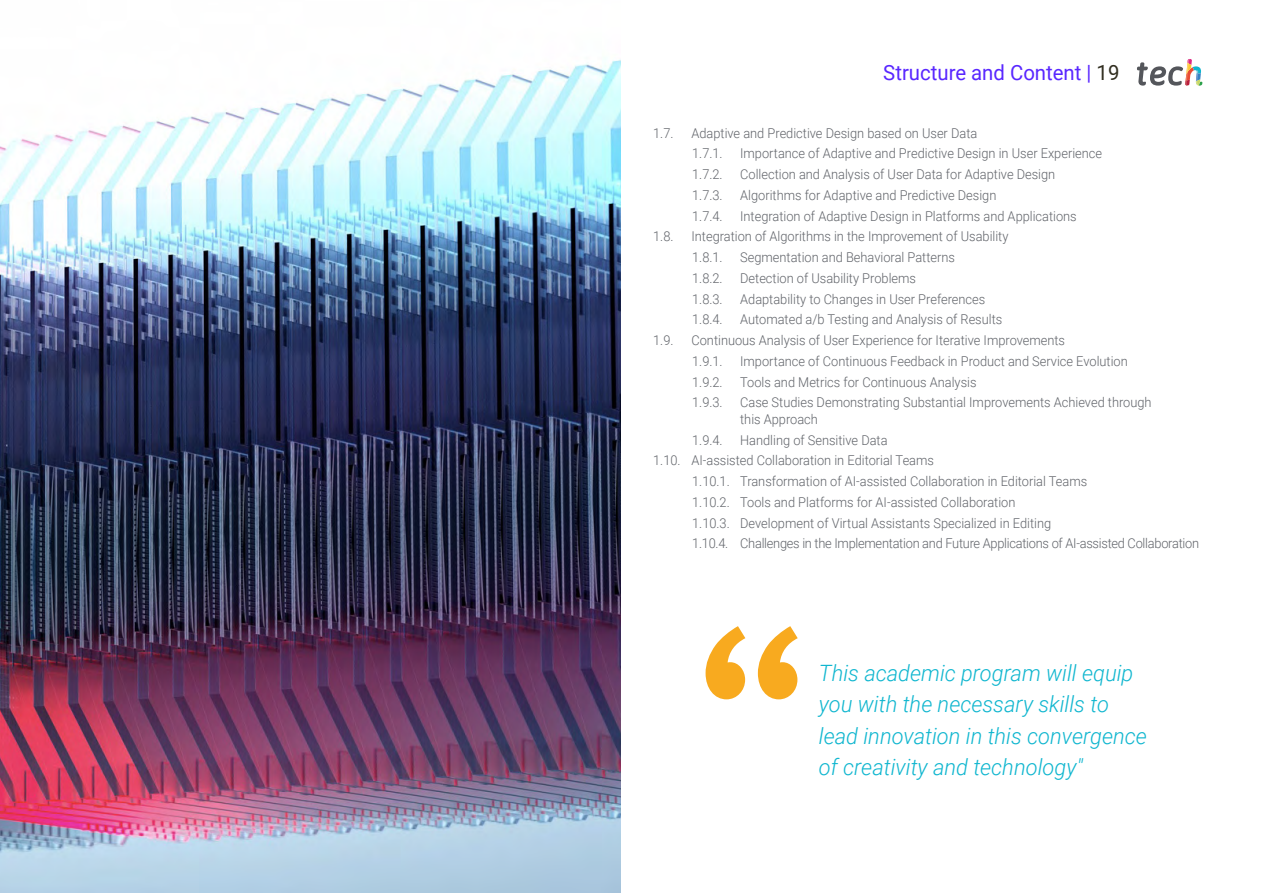
<style>
.page{position:relative;width:1263px;height:893px;background:#fff}
.page>*{position:absolute;margin:0;border:0;box-sizing:border-box;transform-origin:0 0}
.t1{font:italic 300 22.5px/31.5px "Roboto";color:#0fb6cf}
.t2{font:21px "Roboto";color:#5927ff}
.t3{font:300 13.5px/20.7px "Roboto";color:#61646a;scale:.95 1}
.t4{font:300 13.5px "Roboto";letter-spacing:-.02em;color:#61646a;scale:.95 1}
.s1{color:#312e20}
</style>
<div class="page">
<img style="left:0;top:59px;width:621px;height:834px">
<svg style="left:705px;top:626px;width:93px;height:73px"></svg>
<svg style="left:1137px;top:59px;width:65px;height:27px"></svg>
<h2 class="t2" style="left:883px;top:57px;width:238px">Structure and Content | <span class="s1">19</span></h2>
<p class="t3" style="left:653px;top:122px;width:23px">1.7.</p>
<p class="t3" style="left:691px;top:122px;width:302px">Adaptive and Predictive Design based on User Data<br>1.7.1.</p>
<p class="t3" style="left:740px;top:143px;width:382px">Importance of Adaptive and Predictive Design in User Experience</p>
<p class="t3" style="left:692px;top:164px;width:34px">1.7.2.</p>
<p class="t3" style="left:740px;top:164px;width:333px">Collection and Analysis of User Data for Adaptive Design</p>
<p class="t3" style="left:692px;top:184px;width:34px">1.7.3.</p>
<p class="t3" style="left:740px;top:184px;width:271px">Algorithms for Adaptive and Predictive Design</p>
<p class="t3" style="left:692px;top:205px;width:34px">1.7.4.</p>
<p class="t3" style="left:740px;top:205px;width:356px">Integration of Adaptive Design in Platforms and Applications</p>
<p class="t3" style="left:653px;top:226px;width:23px">1.8.</p>
<p class="t3" style="left:691px;top:226px;width:335px">Integration of Algorithms in the Improvement of Usability<br>1.8.1.</p>
<p class="t3" style="left:740px;top:247px;width:228px">Segmentation and Behavioral Patterns</p>
<p class="t3" style="left:692px;top:267px;width:34px">1.8.2.</p>
<p class="t3" style="left:740px;top:267px;width:187px">Detection of Usability Problems</p>
<p class="t3" style="left:692px;top:288px;width:34px">1.8.3.</p>
<p class="t3" style="left:740px;top:288px;width:260px">Adaptability to Changes in User Preferences</p>
<p class="t3" style="left:692px;top:309px;width:34px">1.8.4.</p>
<p class="t3" style="left:740px;top:309px;width:277px">Automated a/b Testing and Analysis of Results</p>
<p class="t3" style="left:653px;top:330px;width:23px">1.9.</p>
<p class="t3" style="left:691px;top:330px;width:395px">Continuous Analysis of User Experience for Iterative Improvements<br>1.9.1.</p>
<p class="t3" style="left:740px;top:350px;width:410px">Importance of Continuous Feedback in Product and Service Evolution</p>
<p class="t3" style="left:692px;top:371px;width:34px">1.9.2.</p>
<p class="t3" style="left:740px;top:371px;width:250px">Tools and Metrics for Continuous Analysis</p>
<p class="t3" style="left:692px;top:392px;width:34px">1.9.3.</p>
<p class="t3" style="left:740px;top:394px;width:435px;line-height:16.5px">Case Studies Demonstrating Substantial Improvements Achieved through this Approach</p>
<p class="t3" style="left:692px;top:429px;width:34px">1.9.4.</p>
<p class="t3" style="left:740px;top:429px;width:157px">Handling of Sensitive Data</p>
<p class="t3" style="left:653px;top:450px;width:297px">1.10. AI-assisted Collaboration in Editorial Teams</p>
<p class="t3" style="left:692px;top:471px;width:417px">1.10.1. Transformation of AI-assisted Collaboration in Editorial Teams</p>
<p class="t3" style="left:692px;top:491px;width:342px">1.10.2. Tools and Platforms for AI-assisted Collaboration</p>
<p class="t3" style="left:692px;top:512px;width:379px">1.10.3. Development of Virtual Assistants Specialized in Editing</p>
<p class="t4" style="left:692px;top:534px;width:535px">1.10.4. Challenges in the Implementation and Future Applications of AI-assisted Collaboration</p>
<h1 class="t1" style="left:819px;top:656px;width:329px">This academic program will equip you with the necessary skills to lead innovation in this convergence of creativity and technology"</h1>
</div>
